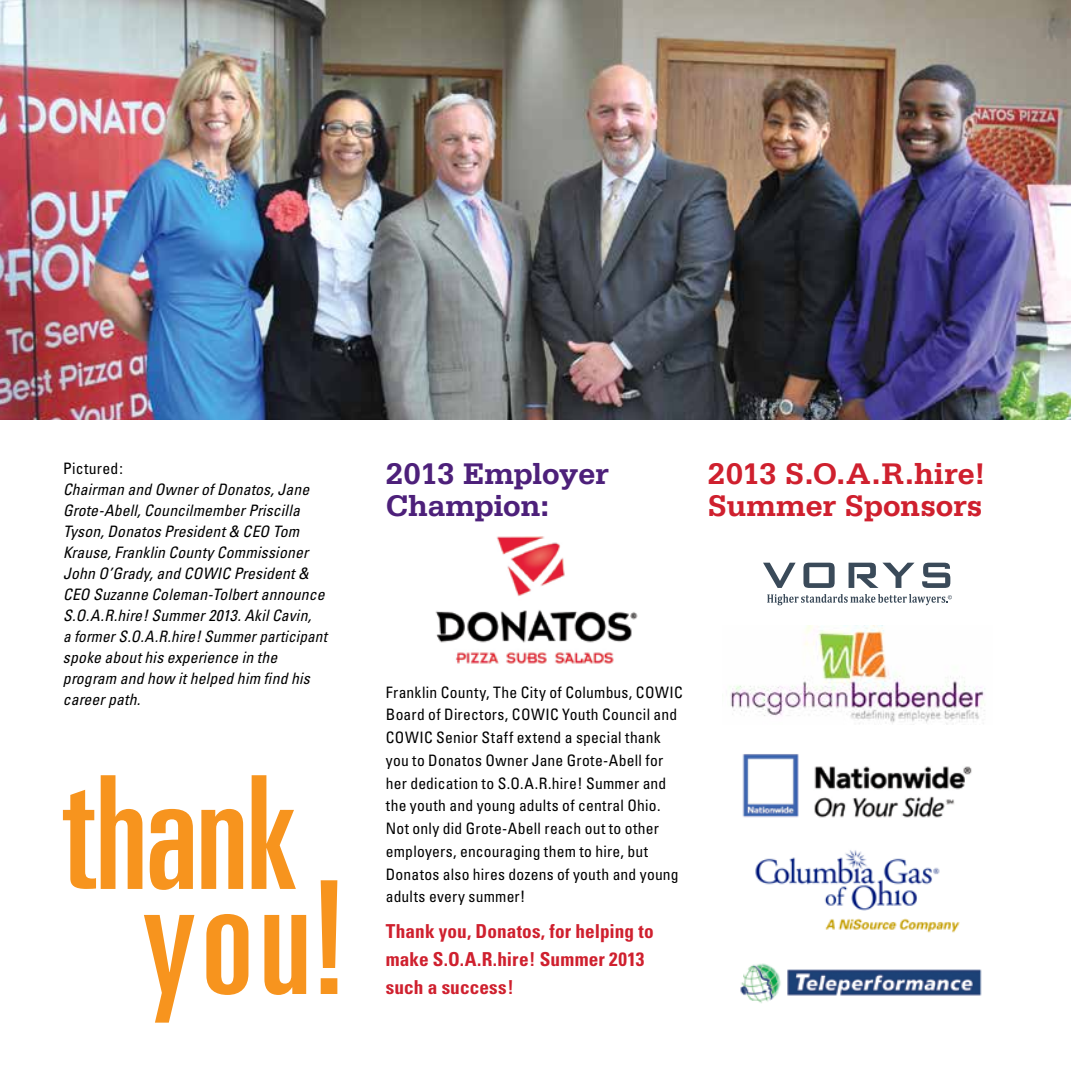
<style>
.page{position:relative;width:1071px;height:1071px;background:#fff}
.page>*{position:absolute;margin:0;border:0;box-sizing:border-box;transform-origin:0 0}
.t1{font:ultra-condensed 157.5px "Univers";color:#f7941e}
.t2{font:700 31.5px/31.5px "Serifa";letter-spacing:-.015em;color:#cf202e}
.t3{font:700 31.5px/31.5px "Serifa";letter-spacing:-.015em;color:#4d207a}
.t4{font:700 condensed 19.25px/28px "Univers";letter-spacing:.005em;color:#cf202e}
.t5{font:condensed 15.75px/22.8px "Univers";letter-spacing:.015em;color:#000}
.t6{font:italic condensed 15.75px/21px "Univers";letter-spacing:.01em;color:#000}
</style>
<div class="page">
<svg style="left:763px;top:563px;width:33px;height:25px"></svg>
<svg style="left:803px;top:563px;width:32px;height:25px"></svg>
<svg style="left:767px;top:594px;width:185px;height:11px"></svg>
<svg style="left:849px;top:563px;width:65px;height:25px"></svg>
<svg style="left:922px;top:563px;width:28px;height:25px"></svg>
<img style="left:755px;top:850px;width:205px;height:83px">
<img style="left:730px;top:625px;width:255px;height:99px">
<img style="left:742px;top:754px;width:230px;height:64px">
<img style="left:740px;top:963px;width:242px;height:40px">
<img style="left:435px;top:536px;width:203px;height:128px">
<img style="left:0;top:0;width:1070px;height:419px">
<hr style="left:1070px;top:0;width:1px;height:1071px;background:#4d207a">
<p class="t5" style="left:63px;top:457px;width:61px">Pictured:</p>
<p class="t6" style="left:63px;top:479px;width:265px">Chairman and Owner of Donatos, Jane Grote-Abell, Councilmember Priscilla Tyson, Donatos President &amp; CEO Tom Krause, Franklin County Commissioner John O’Grady, and COWIC President &amp; CEO Suzanne Coleman-Tolbert announce S.O.A.R.hire! Summer 2013. Akil Cavin,<br>a former S.O.A.R.hire! Summer participant spoke about his experience in the program and how it helped him find his career path.</p>
<h1 class="t1" style="left:62px;top:743px;width:235px">thank</h1>
<h1 class="t1" style="left:143px;top:848px;width:205px">you!</h1>
<h2 class="t3" style="left:386px;top:458px;width:224px">2013 Employer<br>Champion:</h2>
<h2 class="t2" style="left:708px;top:458px;width:280px">2013 S.O.A.R.hire!<br>Summer Sponsors</h2>
<p class="t5" style="left:386px;top:680px;width:298px">Franklin County, The City of Columbus, COWIC Board of Directors, COWIC Youth Council and COWIC Senior Staff extend a special thank you to Donatos Owner Jane Grote-Abell for her dedication to S.O.A.R.hire! Summer and the youth and young adults of central Ohio.<br>Not only did Grote-Abell reach out to other employers, encouraging them to hire, but Donatos also hires dozens of youth and young adults every summer!</p>
<p class="t4" style="left:386px;top:917px;width:269px">Thank you, Donatos, for helping to make S.O.A.R.hire! Summer 2013 such a success!</p>
</div>
